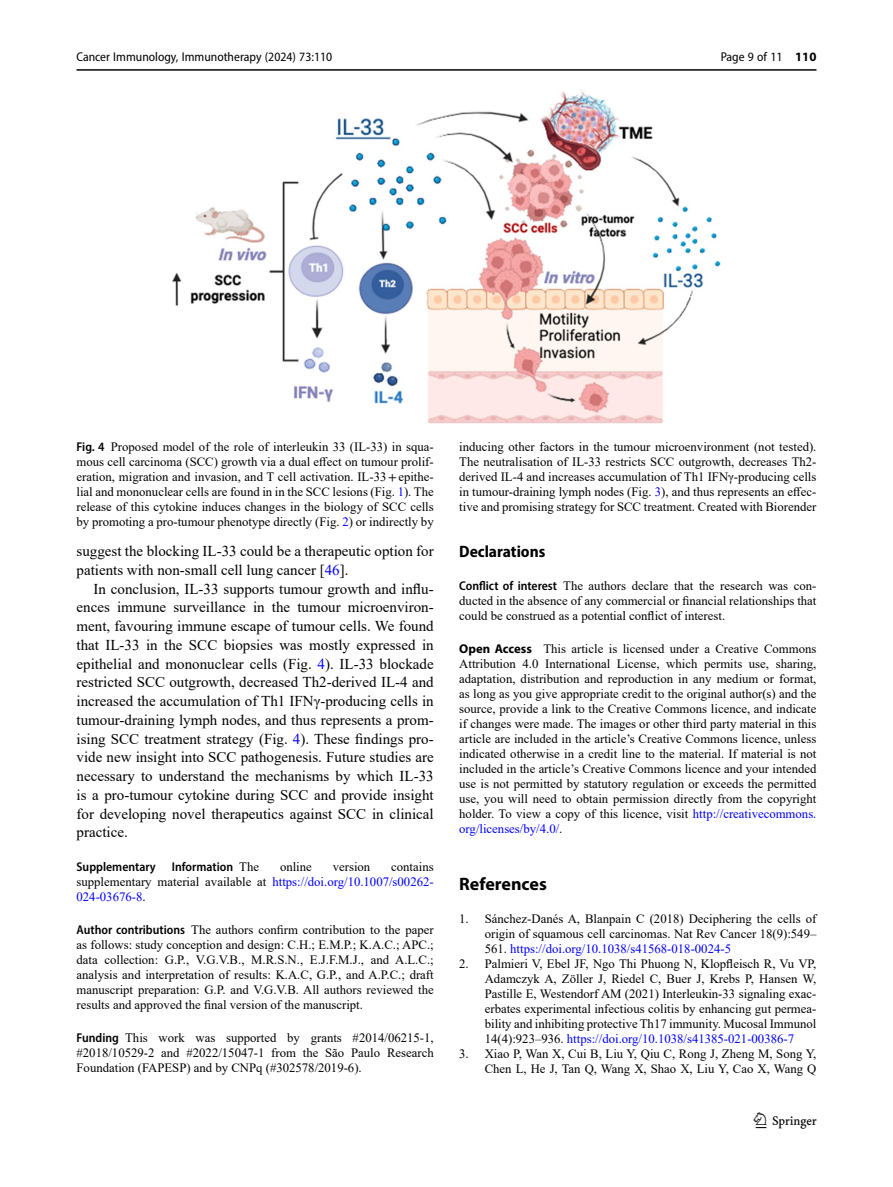
<style>
.page{position:relative;width:893px;height:1187px;background:#fff}
.page>*{position:absolute;margin:0;border:0;box-sizing:border-box;transform-origin:0 0}
.t1{font:22.5px "Springnew";color:#000}
.Literatur_Heading{font:700 18px "Myriad Pro";color:#000}
.Ethics_Declarations{font:700 semi-condensed 16.5px "Myriad Pro";color:#000}
.Body_Text_Indent{font:15px/18.8px "Times New Roman";color:#000}
.Open_Access{font:12.75px/15px "Times New Roman";color:#000;text-align:justify}
.Figure_Caption{font:12.75px/15px "Times New Roman";color:#000;text-align:justify}
.Literatur_Entry{font:12.75px/15px "Times New Roman";color:#000;text-align:justify}
.Author_Contribution{font:12.75px/15px "Times New Roman";color:#000;text-align:justify}
.Ethics_Declarations-2{font:12.75px/15px "Times New Roman";color:#000;text-align:justify}
.Funding{font:12.75px/15px "Times New Roman";color:#000;text-align:justify}
.Article_Note_ESM{font:12.75px/15px "Times New Roman";color:#00f;text-align:justify}
.t2{font:semi-condensed 12.75px "Myriad Pro";color:#000}
.Article_Note_ESM-2{font:600 semi-condensed 12.75px "Myriad Pro";color:#000}
.Article_Note_ESM-3{font:12.75px "Times New Roman";color:#000}
.s1{font-weight:700;font-stretch:normal}
.s2{font-family:"Myriad Pro";font-weight:600;font-stretch:semi-condensed}
.s3{font-family:"STIX"}
.s4{color:#00f}
.s5{font-family:"Times New Roman";font-weight:400;font-stretch:normal}
.s6{color:#000}
.s7{font-family:"Myriad Pro";font-weight:700}
</style>
<div class="page">
<hr style="left:77px;top:69px;width:739px;height:2px;background:#000">
<img style="left:172px;top:89px;width:549px;height:335px">
<p class="t2" style="left:77px;top:49px;width:257px">Cancer Immunology, Immunotherapy (2024) 73:110</p>
<p class="t2" style="left:721px;top:49px;width:97px">Page 9 of 11 <span class="s1">110</span></p>
<p class="Figure_Caption" style="left:77px;top:439px;width:359px"><span class="s2">Fig. 4</span> Proposed model of the role of interleukin 33 (IL-33) in squa&shy;mous cell carcinoma (SCC) growth via a dual effect on tumour prolif&shy;eration, migration and invasion, and T cell activation. IL-33<span class="s3">+</span>epithe&shy;lial and mononuclear cells are found in in the SCC lesions (Fig. <span class="s4">1</span>). The release of this cytokine induces changes in the biology of SCC cells by promoting a pro-tumour phenotype directly (Fig. <span class="s4">2</span>) or indirectly by</p>
<p class="Figure_Caption" style="left:459px;top:439px;width:359px">inducing other factors in the tumour microenvironment (not tested).<br>The neutralisation of IL-33 restricts SCC outgrowth, decreases Th2- derived IL-4 and increases accumulation of Th1 IFNγ-producing cells in tumour-draining lymph nodes (Fig. <span class="s4">3</span>), and thus represents an effec&shy;tive and promising strategy for SCC treatment. Created with Biorender</p>
<p class="Body_Text_Indent" style="left:77px;top:541px;width:359px">suggest the blocking IL-33 could be a therapeutic option for patients with non-small cell lung cancer [<span class="s4">46</span>].</p>
<p class="Body_Text_Indent" style="left:77px;top:578px;width:359px;text-align:justify;text-indent:17px">In conclusion, IL-33 supports tumour growth and influ&shy;ences immune surveillance in the tumour microenviron&shy;ment, favouring immune escape of tumour cells. We found that IL-33 in the SCC biopsies was mostly expressed in epithelial and mononuclear cells (Fig. <span class="s4">4</span>). IL-33 blockade restricted SCC outgrowth, decreased Th2-derived IL-4 and increased the accumulation of Th1 IFNγ-producing cells in tumour-draining lymph nodes, and thus represents a prom&shy;ising SCC treatment strategy (Fig. <span class="s4">4</span>). These findings pro&shy;vide new insight into SCC pathogenesis. Future studies are necessary to understand the mechanisms by which IL-33 is a pro-tumour cytokine during SCC and provide insight for developing novel therapeutics against SCC in clinical practice.</p>
<p class="Article_Note_ESM-2" style="left:77px;top:858px;width:81px">Supplementary</p>
<p class="Article_Note_ESM-2" style="left:172px;top:858px;width:89px">Information <span class="s5">The</span></p>
<p class="Article_Note_ESM-3" style="left:280px;top:857px;width:33px">online</p>
<p class="Article_Note_ESM-3" style="left:333px;top:857px;width:39px">version</p>
<p class="Article_Note_ESM" style="left:77px;top:858px;width:359px;text-indent:315px"><span class="s6">contains supplementary material available at</span> https://doi.org/10.1007/s00262- 024-03676-8<span class="s6">.</span></p>
<p class="Author_Contribution" style="left:77px;top:921px;width:359px"><span class="s2">Author contributions</span> The authors confirm contribution to the paper as follows: study conception and design: C.H.; E.M.P.; K.A.C.; APC.; data collection: G.P., V.G.V.B., M.R.S.N., E.J.F.M.J., and A.L.C.; analysis and interpretation of results: K.A.C, G.P., and A.P.C.; draft manuscript preparation: G.P. and V.G.V.B. All authors reviewed the results and approved the final version of the manuscript.</p>
<p class="Funding" style="left:77px;top:1029px;width:359px"><span class="s2">Funding</span> This work was supported by grants #2014/06215-1, #2018/10529-2 and #2022/15047-1 from the São Paulo Research Foundation (FAPESP) and by CNPq (#302578/2019-6).</p>
<p class="Ethics_Declarations" style="left:459px;top:541px;width:88px">Declarations</p>
<p class="Ethics_Declarations-2" style="left:459px;top:578px;width:359px"><span class="s2">Conflict of interest</span> The authors declare that the research was con&shy;ducted in the absence of any commercial or financial relationships that could be construed as a potential conflict of interest.</p>
<p class="Open_Access" style="left:459px;top:641px;width:359px"><span class="s7">Open Access</span> This article is licensed under a Creative Commons Attribution 4.0 International License, which permits use, sharing, adaptation, distribution and reproduction in any medium or format, as long as you give appropriate credit to the original author(s) and the source, provide a link to the Creative Commons licence, and indicate if changes were made. The images or other third party material in this article are included in the article’s Creative Commons licence, unless indicated otherwise in a credit line to the material. If material is not included in the article’s Creative Commons licence and your intended use is not permitted by statutory regulation or exceeds the permitted use, you will need to obtain permission directly from the copyright holder. To view a copy of this licence, visit <span class="s4">http://creativecommons. org/licenses/by/4.0/</span>.</p>
<p class="Literatur_Heading" style="left:459px;top:871px;width:89px">References</p>
<p class="Literatur_Entry" style="left:485px;top:911px;width:333px;text-indent:-26px">1. Sánchez-Danés A, Blanpain C (2018) Deciphering the cells of origin of squamous cell carcinomas. Nat Rev Cancer 18(9):549– 561. <span class="s4">https://doi.org/10.1038/s41568-018-0024-5</span></p>
<p class="Literatur_Entry" style="left:485px;top:956px;width:333px;text-indent:-26px">2. Palmieri V, Ebel JF, Ngo Thi Phuong N, Klopfleisch R, Vu VP, Adamczyk A, Zöller J, Riedel C, Buer J, Krebs P, Hansen W, Pastille E, Westendorf AM (2021) Interleukin-33 signaling exac&shy;erbates experimental infectious colitis by enhancing gut permea&shy;bility and inhibiting protective Th17 immunity. Mucosal Immunol 14(4):923–936. <span class="s4">https://doi.org/10.1038/s41385-021-00386-7</span></p>
<p class="Literatur_Entry" style="left:459px;top:1046px;width:359px;text-align:right">3. Xiao P, Wan X, Cui B, Liu Y, Qiu C, Rong J, Zheng M, Song Y,<br>Chen L, He J, Tan Q, Wang X, Shao X, Liu Y, Cao X, Wang Q</p>
<h1 class="t1" style="left:756px;top:1107px;width:63px">1 3</h1>
</div>
